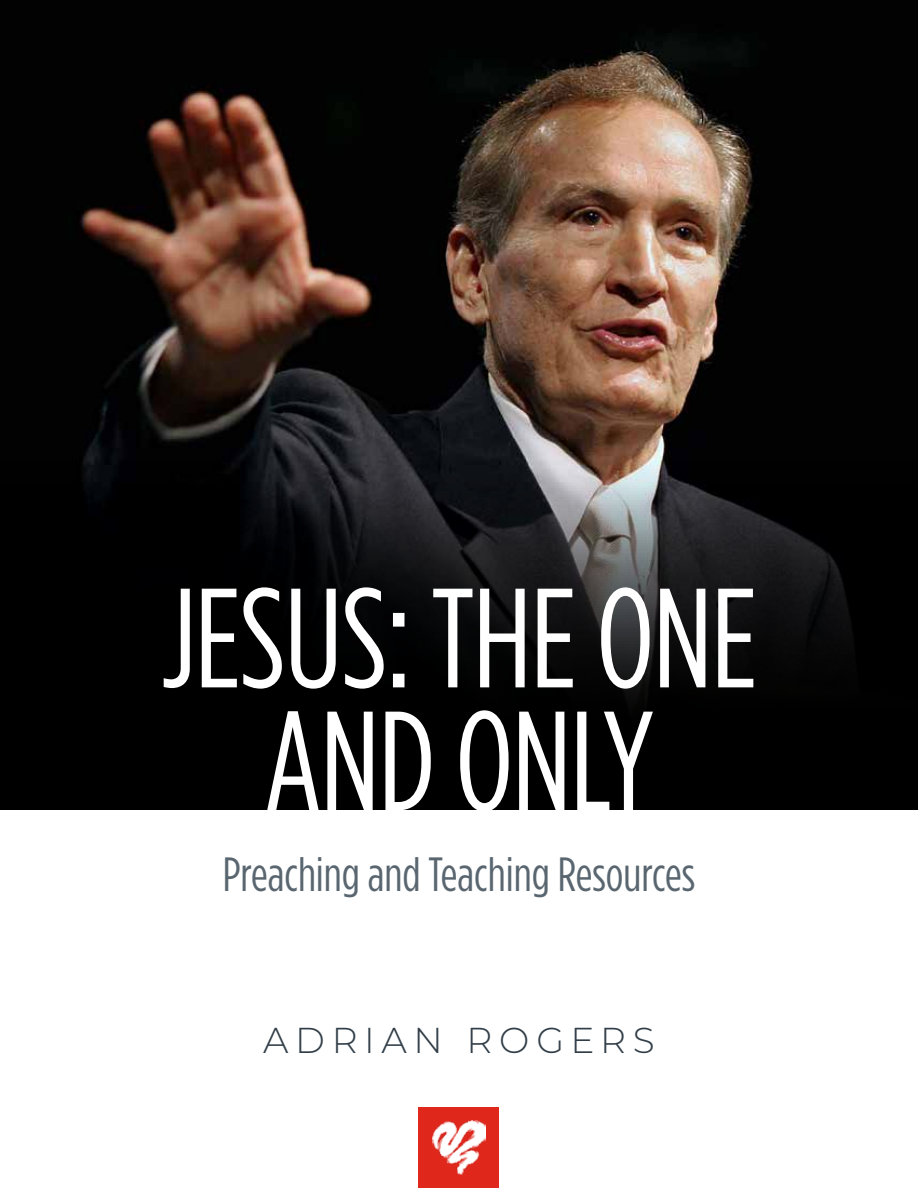
<style>
.page{position:relative;width:918px;height:1188px;background:#fff}
.page>*{position:absolute;margin:0;border:0;box-sizing:border-box;transform-origin:0 0}
.t1{font:141px/123px "Gotham Condensed";letter-spacing:-.01em;color:#fff;text-align:center}
.t2{font:48px "Gotham Condensed";color:#596670}
.t3{font:300 36px "Montserrat";letter-spacing:.185em;color:#313e48}
</style>
<div class="page">
<img style="left:0;top:0;width:918px;height:459px">
<svg style="left:0;top:459px;width:918px;height:351px;background:#0c0c0d"></svg>
<div style="left:418px;top:1107px;width:82px;height:81px;background:#df271c"></div>
<img style="left:432px;top:1121px;width:54px;height:53px">
<h1 class="t1" style="left:161px;top:574px;width:598px">JESUS: THE ONE<br>AND ONLY</h1>
<p class="t2" style="left:223px;top:848px;width:474px">Preaching and Teaching Resources</p>
<p class="t3" style="left:263px;top:1016px;width:393px">ADRIAN ROGERS</p>
</div>
